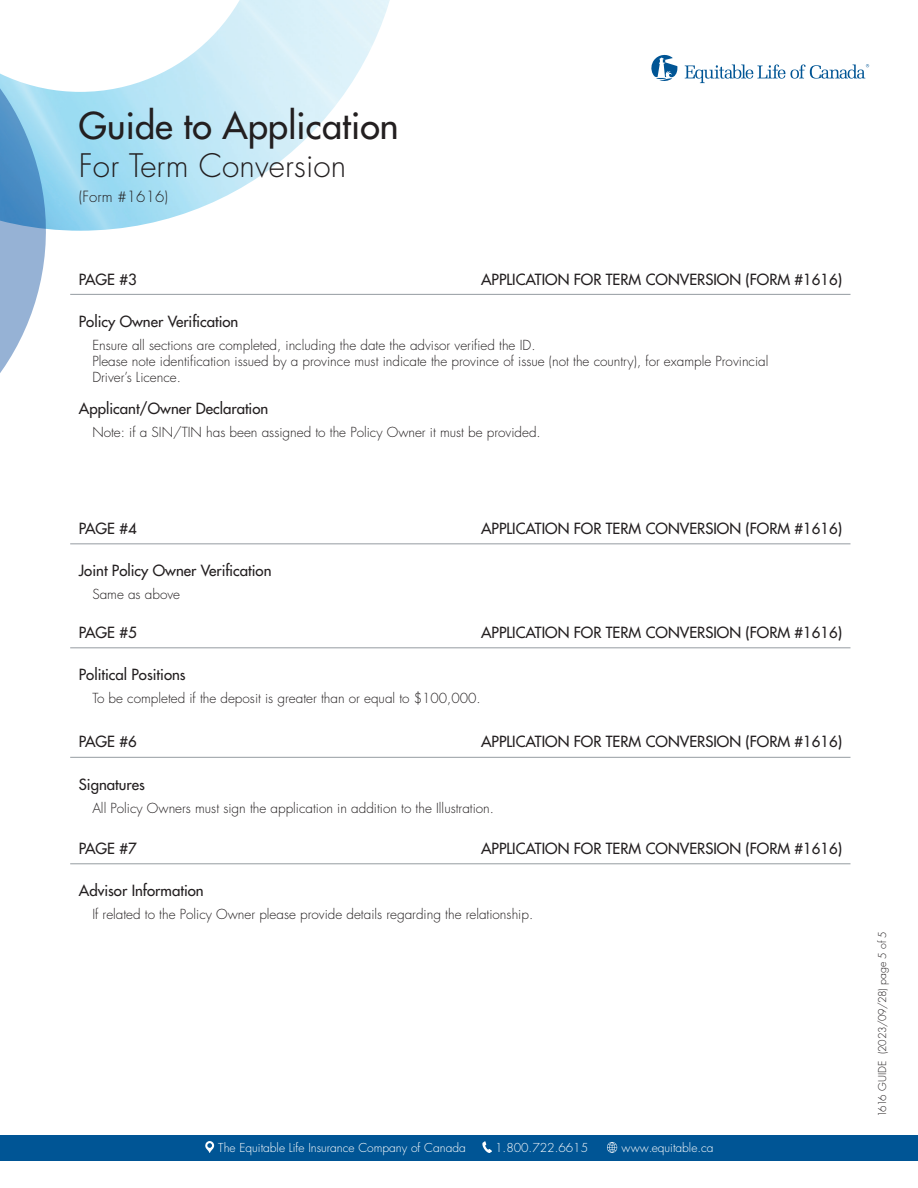
<style>
.page{position:relative;width:918px;height:1188px;background:#fff}
.page>*{position:absolute;margin:0;border:0;box-sizing:border-box;transform-origin:0 0}
.t1{font:500 36px "Futura Std";letter-spacing:.005em;color:#231f20}
.t2{font:300 31.5px "Futura Std";letter-spacing:.005em;color:#231f20}
.t3{font:500 15px "Futura Std";color:#231f20}
.t4{font:300 15px "Futura Std";letter-spacing:.005em;color:#231f20}
.t5{font:300 13.5px/16.2px "Futura Std";color:#231f20}
.t6{font:300 12px "Futura Std";color:#fff}
.t7{font:300 10.5px "Futura Std";letter-spacing:.005em;color:#231f20}
</style>
<div class="page">
<hr style="left:70px;top:294px;width:781px;height:1px;background:#959ca1">
<hr style="left:70px;top:544px;width:781px;height:1px;background:#959ca1">
<hr style="left:70px;top:648px;width:781px;height:1px;background:#959ca1">
<hr style="left:70px;top:757px;width:781px;height:1px;background:#959ca1">
<hr style="left:70px;top:864px;width:781px;height:1px;background:#959ca1">
<div style="left:0;top:1135px;width:918px;height:26px;background:#005595"></div>
<svg style="left:482px;top:1141px;width:10px;height:12px"></svg>
<svg style="left:205px;top:1141px;width:9px;height:12px"></svg>
<svg style="left:607px;top:1142px;width:10px;height:11px"></svg>
<img style="left:47px;top:0;width:343px;height:231px">
<svg style="left:0;top:73px;width:47px;height:300px"></svg>
<svg style="left:685px;top:64px;width:184px;height:19px"></svg>
<svg style="left:651px;top:54px;width:27px;height:27px"></svg>
<h1 class="t1" style="left:79px;top:103px;width:321px">Guide to Application</h1>
<h2 class="t2" style="left:79px;top:146px;width:269px">For Term Conversion</h2>
<p class="t4" style="left:79px;top:188px;width:91px">(Form #1616)</p>
<p class="t3" style="left:79px;top:270px;width:59px">PAGE #3</p>
<p class="t3" style="left:481px;top:270px;width:363px">APPLICATION FOR TERM CONVERSION (FORM #1616)</p>
<p class="t3" style="left:79px;top:312px;width:161px">Policy Owner Verification</p>
<p class="t5" style="left:92px;top:337px;width:678px">Ensure all sections are completed, including the date the advisor verified the ID.<br>Please note identification issued by a province must indicate the province of issue (not the country), for example Provincial<br>Driver’s Licence.</p>
<p class="t3" style="left:79px;top:399px;width:191px">Applicant/Owner Declaration</p>
<p class="t5" style="left:92px;top:424px;width:450px">Note: if a SIN/TIN has been assigned to the Policy Owner it must be provided.</p>
<p class="t3" style="left:79px;top:519px;width:59px">PAGE #4</p>
<p class="t3" style="left:481px;top:519px;width:363px">APPLICATION FOR TERM CONVERSION (FORM #1616)</p>
<p class="t3" style="left:79px;top:561px;width:194px">Joint Policy Owner Verification</p>
<p class="t5" style="left:92px;top:587px;width:89px">Same as above</p>
<p class="t3" style="left:79px;top:623px;width:59px">PAGE #5</p>
<p class="t3" style="left:481px;top:623px;width:363px">APPLICATION FOR TERM CONVERSION (FORM #1616)</p>
<p class="t3" style="left:79px;top:665px;width:108px">Political Positions</p>
<p class="t5" style="left:92px;top:691px;width:390px">To be completed if the deposit is greater than or equal to $100,000.</p>
<p class="t3" style="left:79px;top:733px;width:59px">PAGE #6</p>
<p class="t3" style="left:481px;top:733px;width:363px">APPLICATION FOR TERM CONVERSION (FORM #1616)</p>
<p class="t3" style="left:79px;top:775px;width:67px">Signatures</p>
<p class="t5" style="left:92px;top:800px;width:403px">All Policy Owners must sign the application in addition to the Illustration.</p>
<p class="t3" style="left:79px;top:839px;width:59px">PAGE #7</p>
<p class="t3" style="left:481px;top:839px;width:363px">APPLICATION FOR TERM CONVERSION (FORM #1616)</p>
<p class="t3" style="left:79px;top:881px;width:126px">Advisor Information</p>
<p class="t5" style="left:92px;top:907px;width:442px">If related to the Policy Owner please provide details regarding the relationship.</p>
<p class="t6" style="left:218px;top:1140px;width:249px">The Equitable Life Insurance Company of Canada</p>
<p class="t6" style="left:495px;top:1140px;width:94px">1.800.722.6615</p>
<p class="t6" style="left:622px;top:1140px;width:94px">www.equitable.ca</p>
<p class="t7" style="left:876px;top:1117px;width:188px;rotate:-90deg">1616 GUIDE (2023/09/28) page 5 of 5</p>
</div>
